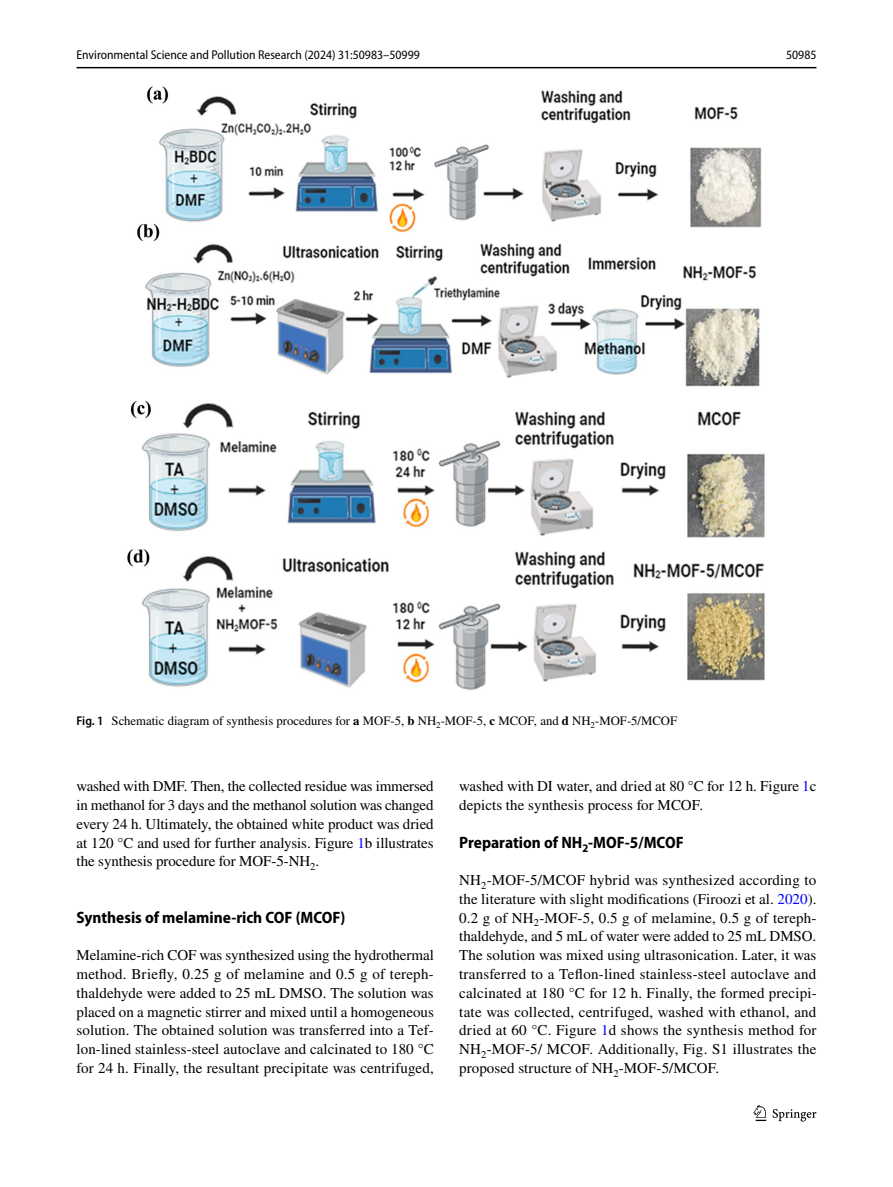
<style>
.page{position:relative;width:893px;height:1187px;background:#fff}
.page>*{position:absolute;margin:0;border:0;box-sizing:border-box;transform-origin:0 0}
.t1{font:700 semi-condensed 16.5px "Myriad Pro";color:#000}
.t2{font:15px/18.8px "STIX";letter-spacing:.005em;color:#000;text-align:justify}
.t3{font:12.75px "STIX";color:#000}
.t4{font:semi-condensed 12.75px "Myriad Pro";color:#000}
.s1{font-family:"Myriad Pro";font-weight:600;font-stretch:semi-condensed}
.s2{font-weight:700}
.s3{color:#00f}
</style>
<div class="page">
<hr style="left:77px;top:67px;width:739px;height:1px;background:#000">
<svg style="left:753px;top:1105px;width:13px;height:15px"></svg>
<svg style="left:773px;top:1109px;width:43px;height:12px"></svg>
<img style="left:128px;top:87px;width:637px;height:603px">
<p class="t4" style="left:77px;top:48px;width:345px">Environmental Science and Pollution Research (2024) 31:50983–50999</p>
<p class="t4" style="left:786px;top:48px;width:32px">50985</p>
<p class="t3" style="left:77px;top:712px;width:602px"><span class="s1">Fig. 1</span> Schematic diagram of synthesis procedures for <span class="s2">a</span> MOF-5, <span class="s2">b</span> NH<sub>2</sub>-MOF-5, <span class="s2">c</span> MCOF, and <span class="s2">d</span> NH<sub>2</sub>-MOF-5/MCOF</p>
<p class="t2" style="left:77px;top:778px;width:359px">washed with DMF. Then, the collected residue was immersed in methanol for 3 days and the methanol solution was changed every 24 h. Ultimately, the obtained white product was dried at 120 °C and used for further analysis. Figure <span class="s3">1</span>b illustrates the synthesis procedure for MOF-5-NH<sub>2</sub>.</p>
<p class="t1" style="left:77px;top:907px;width:270px">Synthesis of melamine‑rich COF (MCOF)</p>
<p class="t2" style="left:77px;top:946px;width:359px">Melamine-rich COF was synthesized using the hydrothermal method. Briefly, 0.25 g of melamine and 0.5 g of tereph&shy;thaldehyde were added to 25 mL DMSO. The solution was placed on a magnetic stirrer and mixed until a homogeneous solution. The obtained solution was transferred into a Tef&shy;lon-lined stainless-steel autoclave and calcinated to 180 °C for 24 h. Finally, the resultant precipitate was centrifuged,</p>
<p class="t2" style="left:459px;top:778px;width:359px">washed with DI water, and dried at 80 °C for 12 h. Figure <span class="s3">1</span>c depicts the synthesis process for MCOF.</p>
<p class="t1" style="left:459px;top:832px;width:226px">Preparation of NH<sub>2</sub>‑MOF‑5/MCOF</p>
<p class="t2" style="left:459px;top:871px;width:359px">NH<sub>2</sub>-MOF-5/MCOF hybrid was synthesized according to the literature with slight modifications (Firoozi et al. <span class="s3">2020</span>).<br>0.2 g of NH<sub>2</sub>-MOF-5, 0.5 g of melamine, 0.5 g of tereph&shy;thaldehyde, and 5 mL of water were added to 25 mL DMSO.<br>The solution was mixed using ultrasonication. Later, it was transferred to a Teflon-lined stainless-steel autoclave and calcinated at 180 °C for 12 h. Finally, the formed precipi&shy;tate was collected, centrifuged, washed with ethanol, and dried at 60 °C. Figure <span class="s3">1</span>d shows the synthesis method for NH<sub>2</sub>-MOF-5/ MCOF. Additionally, Fig. S1 illustrates the proposed structure of NH<sub>2</sub>-MOF-5/MCOF.</p>
</div>
